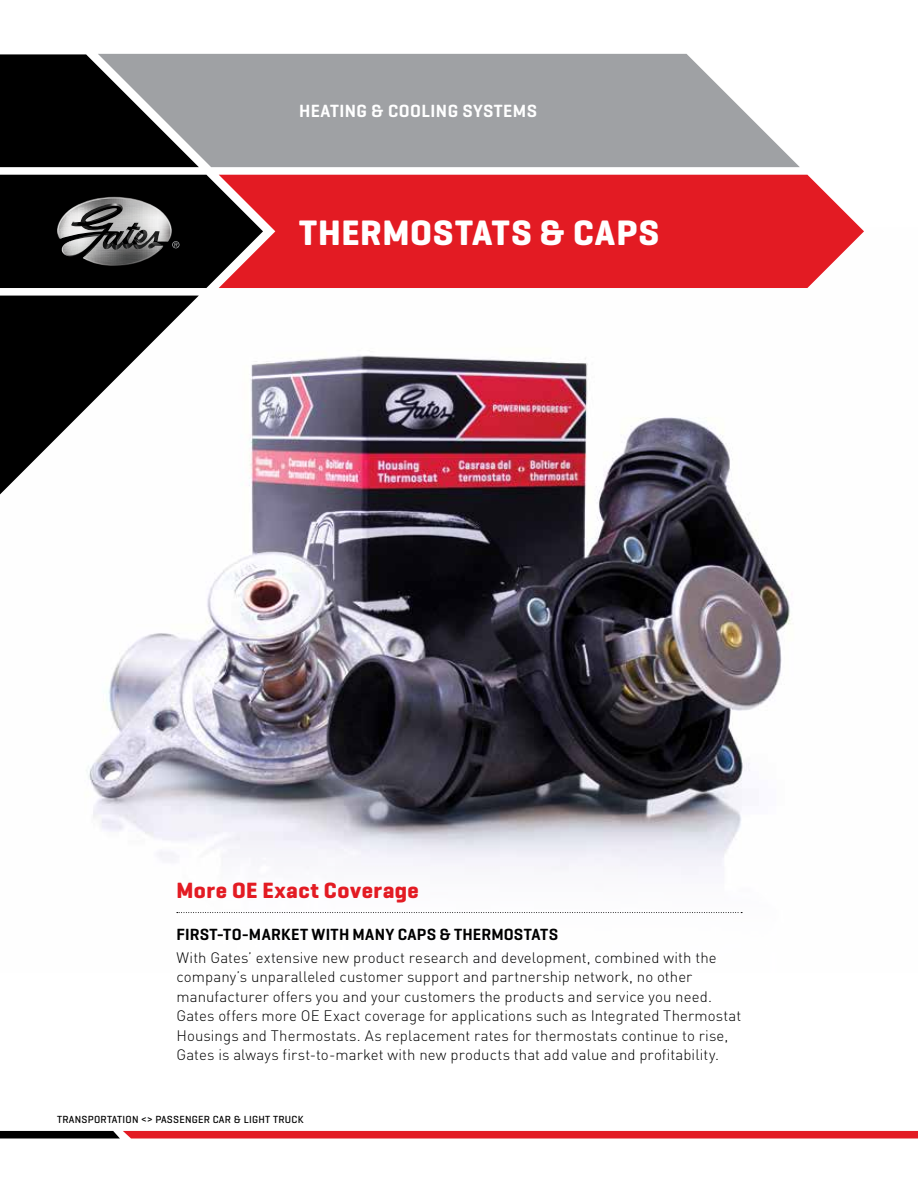
<style>
.page{position:relative;width:918px;height:1188px;background:#fff}
.page>*{position:absolute;margin:0;border:0;box-sizing:border-box;transform-origin:0 0}
.t1{font:700 36px "Geogrotesque";letter-spacing:.02em;color:#fff}
.t2{font:700 22.5px "Geogrotesque";letter-spacing:.025em;color:#e31b23}
.t3{font:600 18px "Geogrotesque";letter-spacing:.025em;color:#fff}
.t4{font:600 16.5px "Geogrotesque";letter-spacing:.02em;color:#000}
.t5{font:300 15px/19.5px "DIN Pro";letter-spacing:.005em;color:#000}
.t6{font:500 10.5px "Geogrotesque";letter-spacing:.025em;color:#000}
</style>
<div class="page">
<img style="left:0;top:295px;width:791px;height:619px">
<div style="left:0;top:54px;width:98px;height:113px;background:#000"></div>
<div style="left:263px;top:175px;width:601px;height:113px;background:#e31b23"></div>
<svg style="left:98px;top:54px;width:702px;height:113px;background:#9e9fa2"></svg>
<svg style="left:0;top:175px;width:263px;height:113px;background:#352828"></svg>
<svg style="left:0;top:296px;width:199px;height:198px"></svg>
<svg style="left:177px;top:912px;width:565px;height:1px"></svg>
<svg style="left:0;top:1131px;width:918px;height:7px;background:#c61a21"></svg>
<p class="t3" style="left:299px;top:100px;width:239px">HEATING &amp; COOLING SYSTEMS</p>
<h1 class="t1" style="left:299px;top:210px;width:361px">THERMOSTATS &amp; CAPS</h1>
<h2 class="t2" style="left:176px;top:876px;width:244px">More OE Exact Coverage</h2>
<p class="t4" style="left:176px;top:924px;width:383px">FIRST-TO-MARKET WITH MANY CAPS &amp; THERMOSTATS</p>
<p class="t5" style="left:176px;top:946px;width:566px">With Gates’ extensive new product research and development, combined with the company’s unparalleled customer support and partnership network, no other manufacturer offers you and your customers the products and service you need.<br>Gates offers more OE Exact coverage for applications such as Integrated Thermostat Housings and Thermostats. As replacement rates for thermostats continue to rise, Gates is always first-to-market with new products that add value and profitability.</p>
<p class="t6" style="left:57px;top:1113px;width:248px">TRANSPORTATION &lt;&gt; PASSENGER CAR &amp; LIGHT TRUCK</p>
</div>
